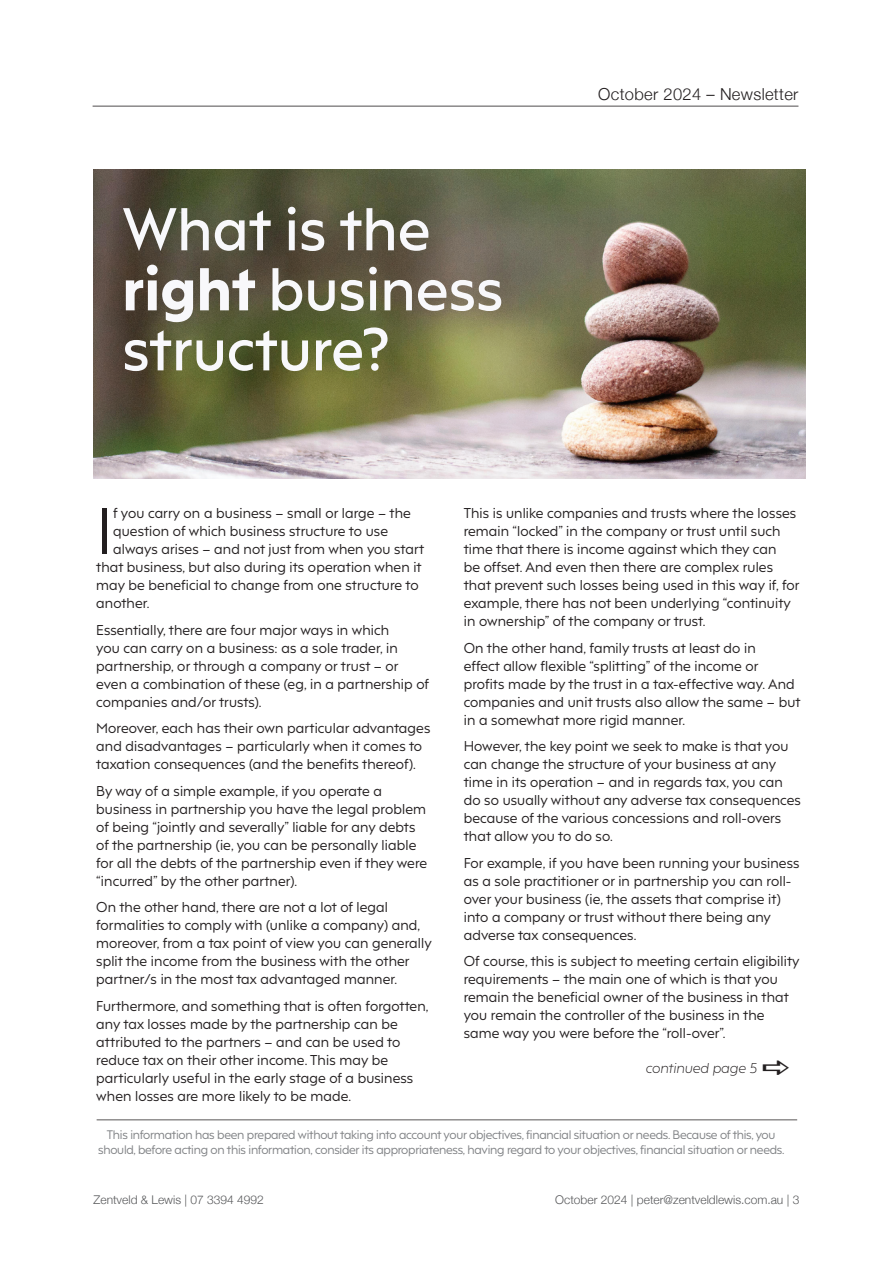
<style>
.page{position:relative;width:893px;height:1263px;background:#fff}
.page>*{position:absolute;margin:0;border:0;box-sizing:border-box;transform-origin:0 0}
.t1{font:62.1px "F37 Hooj";color:#231f20}
.t2{font:600 57px/60px "F37 Hooj";letter-spacing:.005em;color:#f8f8fb}
.t3{font:300 16.5px "Helvetica Neue";letter-spacing:.02em;color:#231f20}
.t4{font:13.5px/18px "F37 Hooj";letter-spacing:.01em;color:#231f20}
.t5{font:italic 300 13.5px "F37 Hooj";letter-spacing:.01em;color:#231f20}
.t6{font:300 12px "Helvetica Neue";color:#57585a}
.t7{font:11.7px/15px "F37 Hooj";letter-spacing:-.02em;color:#808285;text-align:center}
.s1{font-weight:800}
</style>
<div class="page">
<hr style="left:93px;top:106px;width:705px;height:1px;background:#231f20">
<img style="left:93px;top:169px;width:712px;height:310px">
<hr style="left:97px;top:1119px;width:700px;height:1px;background:#231f20">
<h2 class="t2" style="left:122px;top:193px;width:382px">What is the <span class="s1">right</span> business structure?</h2>
<p class="t3" style="left:598px;top:81px;width:202px">October 2024 – Newsletter</p>
<h1 class="t1" style="left:96px;top:479px;width:18px">I</h1>
<p class="t4" style="left:113px;top:503px;width:299px">f you carry on a business – small or large – the</p>
<p class="t4" style="left:113px;top:521px;width:276px">question of which business structure to use</p>
<p class="t4" style="left:113px;top:539px;width:312px">always arises – and not just from when you start</p>
<p class="t4" style="left:96px;top:557px;width:327px">that business, but also during its operation when it</p>
<p class="t4" style="left:96px;top:575px;width:324px">may be beneficial to change from one structure to</p>
<p class="t4" style="left:96px;top:593px;width:55px">another.</p>
<p class="t4" style="left:96px;top:619px;width:334px">Essentially, there are four major ways in which<br>you can carry on a business: as a sole trader, in partnership, or through a company or trust – or even a combination of these (eg, in a partnership of companies and/or trusts).</p>
<p class="t4" style="left:96px;top:718px;width:336px">Moreover, each has their own particular advantages and disadvantages – particularly when it comes to taxation consequences (and the benefits thereof).</p>
<p class="t4" style="left:96px;top:780px;width:332px">By way of a simple example, if you operate a business in partnership you have the legal problem of being “jointly and severally” liable for any debts of the partnership (ie, you can be personally liable for all the debts of the partnership even if they were “incurred” by the other partner).</p>
<p class="t4" style="left:96px;top:897px;width:337px">On the other hand, there are not a lot of legal formalities to comply with (unlike a company) and, moreover, from a tax point of view you can generally split the income from the business with the other partner/s in the most tax advantaged manner.</p>
<p class="t4" style="left:96px;top:995px;width:334px">Furthermore, and something that is often forgotten, any tax losses made by the partnership can be attributed to the partners – and can be used to reduce tax on their other income. This may be particularly useful in the early stage of a business when losses are more likely to be made.</p>
<p class="t4" style="left:464px;top:503px;width:337px">This is unlike companies and trusts where the losses remain “locked” in the company or trust until such time that there is income against which they can<br>be offset. And even then there are complex rules that prevent such losses being used in this way if, for example, there has not been underlying “continuity in ownership” of the company or trust.</p>
<p class="t4" style="left:464px;top:637px;width:338px">On the other hand, family trusts at least do in<br>effect allow flexible “splitting” of the income or profits made by the trust in a tax-effective way. And companies and unit trusts also allow the same – but in a somewhat more rigid manner.</p>
<p class="t4" style="left:464px;top:735px;width:339px">However, the key point we seek to make is that you can change the structure of your business at any time in its operation – and in regards tax, you can do so usually without any adverse tax consequences because of the various concessions and roll-overs that allow you to do so.</p>
<p class="t4" style="left:464px;top:852px;width:337px">For example, if you have been running your business as a sole practitioner or in partnership you can roll&shy;over your business (ie, the assets that comprise it) into a company or trust without there being any adverse tax consequences.</p>
<p class="t4" style="left:464px;top:950px;width:337px">Of course, this is subject to meeting certain eligibility requirements – the main one of which is that you remain the beneficial owner of the business in that you remain the controller of the business in the same way you were before the “roll-over”.</p>
<p class="t5" style="left:645px;top:1057px;width:112px">continued page 5</p>
<p class="t7" style="left:98px;top:1125px;width:688px">This information has been prepared without taking into account your objectives, financial situation or needs. Because of this, you should, before acting on this information, consider its appropriateness, having regard to your objectives, financial situation or needs.</p>
<p class="t6" style="left:94px;top:1190px;width:172px">Zentveld &amp; Lewis | 07 3394 4992</p>
<p class="t6" style="left:555px;top:1190px;width:246px">October 2024 | peter@zentveldlewis.com.au | 3</p>
</div>
